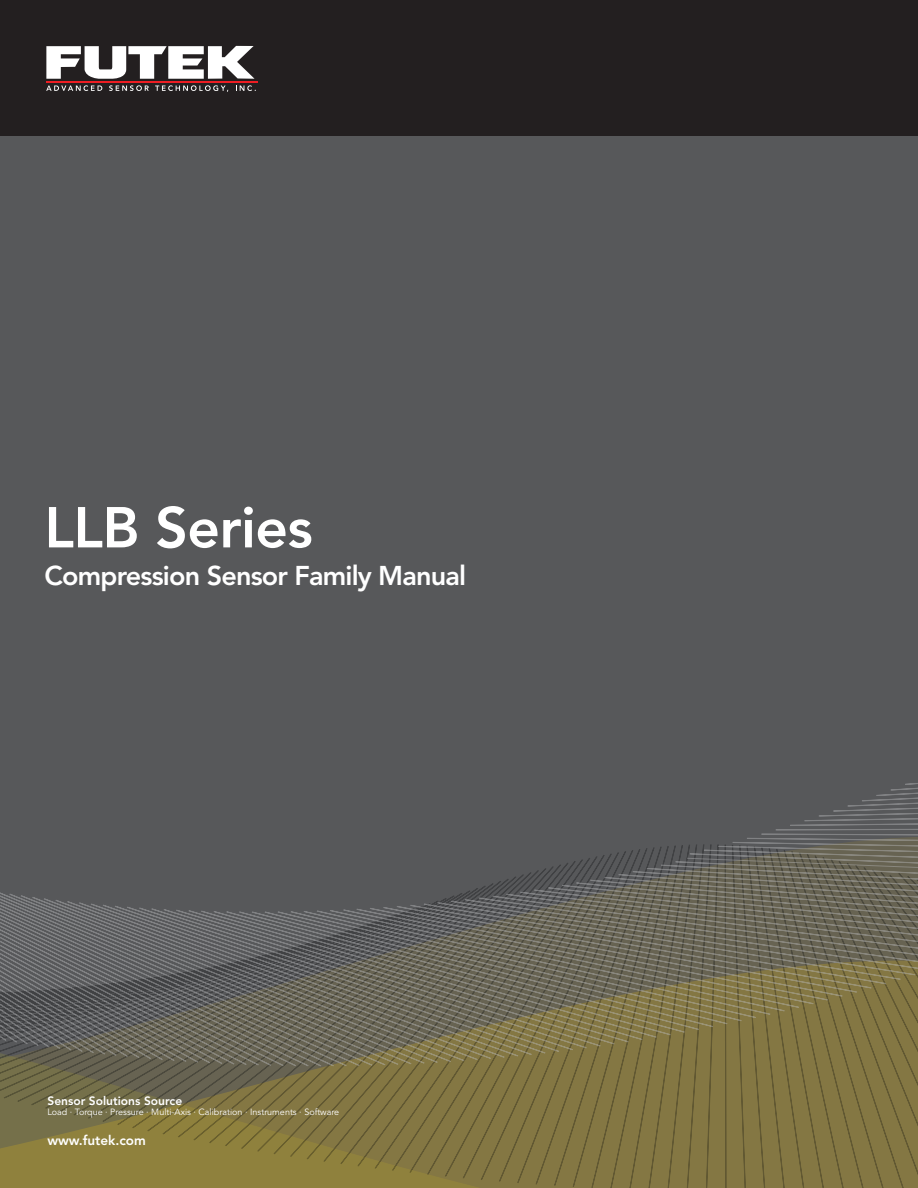
<style>
.page{position:relative;width:918px;height:1188px;background:#fff}
.page>*{position:absolute;margin:0;border:0;box-sizing:border-box;transform-origin:0 0}
.t1{font:800 57px "Avenir";letter-spacing:-.01em;color:#fff}
.t2{font:800 27px "Avenir";letter-spacing:-.03em;color:#fff}
.t3{font:800 13.5px "Avenir";color:#fff}
.t4{font:800 12px "Avenir";color:#fff}
.t5{font:9px "Avenir";color:#fff}
</style>
<div class="page">
<div style="left:0;top:120px;width:918px;height:1068px;background:#57585a"></div>
<svg style="left:0;top:1095px;width:370px;height:93px;background:#867a3f"></svg>
<svg style="left:0;top:1088px;width:370px;height:4px"></svg>
<svg style="left:0;top:1066px;width:370px;height:19px"></svg>
<svg style="left:0;top:1066px;width:365px;height:15px"></svg>
<svg style="left:0;top:1066px;width:357px;height:12px"></svg>
<svg style="left:0;top:1066px;width:348px;height:8px"></svg>
<svg style="left:0;top:1066px;width:340px;height:4px"></svg>
<svg style="left:0;top:892px;width:370px;height:173px"></svg>
<svg style="left:9px;top:893px;width:361px;height:171px"></svg>
<svg style="left:20px;top:895px;width:350px;height:168px"></svg>
<svg style="left:32px;top:897px;width:338px;height:165px"></svg>
<svg style="left:43px;top:898px;width:327px;height:163px"></svg>
<svg style="left:55px;top:900px;width:315px;height:160px"></svg>
<svg style="left:67px;top:901px;width:303px;height:158px"></svg>
<svg style="left:79px;top:902px;width:291px;height:156px"></svg>
<svg style="left:90px;top:903px;width:280px;height:154px"></svg>
<svg style="left:102px;top:904px;width:268px;height:151px"></svg>
<svg style="left:114px;top:905px;width:256px;height:149px"></svg>
<svg style="left:127px;top:906px;width:243px;height:146px"></svg>
<svg style="left:139px;top:907px;width:231px;height:143px"></svg>
<svg style="left:151px;top:908px;width:219px;height:141px"></svg>
<svg style="left:163px;top:909px;width:207px;height:138px"></svg>
<svg style="left:176px;top:909px;width:194px;height:136px"></svg>
<svg style="left:188px;top:910px;width:182px;height:133px"></svg>
<svg style="left:201px;top:910px;width:169px;height:130px"></svg>
<svg style="left:213px;top:911px;width:157px;height:127px"></svg>
<svg style="left:226px;top:911px;width:144px;height:125px"></svg>
<svg style="left:239px;top:911px;width:131px;height:122px"></svg>
<svg style="left:252px;top:911px;width:118px;height:119px"></svg>
<svg style="left:264px;top:911px;width:106px;height:116px"></svg>
<svg style="left:278px;top:911px;width:92px;height:114px"></svg>
<svg style="left:291px;top:911px;width:79px;height:110px"></svg>
<svg style="left:304px;top:911px;width:66px;height:107px"></svg>
<svg style="left:317px;top:910px;width:53px;height:105px"></svg>
<svg style="left:330px;top:910px;width:40px;height:102px"></svg>
<svg style="left:343px;top:909px;width:27px;height:99px"></svg>
<svg style="left:356px;top:908px;width:14px;height:97px"></svg>
<svg style="left:370px;top:783px;width:548px;height:405px"></svg>
<div style="left:0;top:0;width:918px;height:136px;background:#231f20"></div>
<svg style="left:46px;top:85px;width:56px;height:6px"></svg>
<svg style="left:109px;top:85px;width:40px;height:6px"></svg>
<svg style="left:155px;top:85px;width:73px;height:7px"></svg>
<svg style="left:236px;top:85px;width:20px;height:6px"></svg>
<svg style="left:46px;top:46px;width:209px;height:33px"></svg>
<hr style="left:46px;top:81px;width:211px;height:2px;background:#ee1d23">
<p class="t1" style="left:44px;top:494px;width:270px">LLB Series</p>
<p class="t2" style="left:44px;top:559px;width:423px">Compression Sensor Family Manual</p>
<p class="t4" style="left:47px;top:1094px;width:136px">Sensor Solutions Source</p>
<p class="t5" style="left:47px;top:1107px;width:293px">Load · Torque · Pressure · Multi-Axis · Calibration · Instruments · Software</p>
<p class="t3" style="left:47px;top:1132px;width:100px">www.futek.com</p>
</div>
